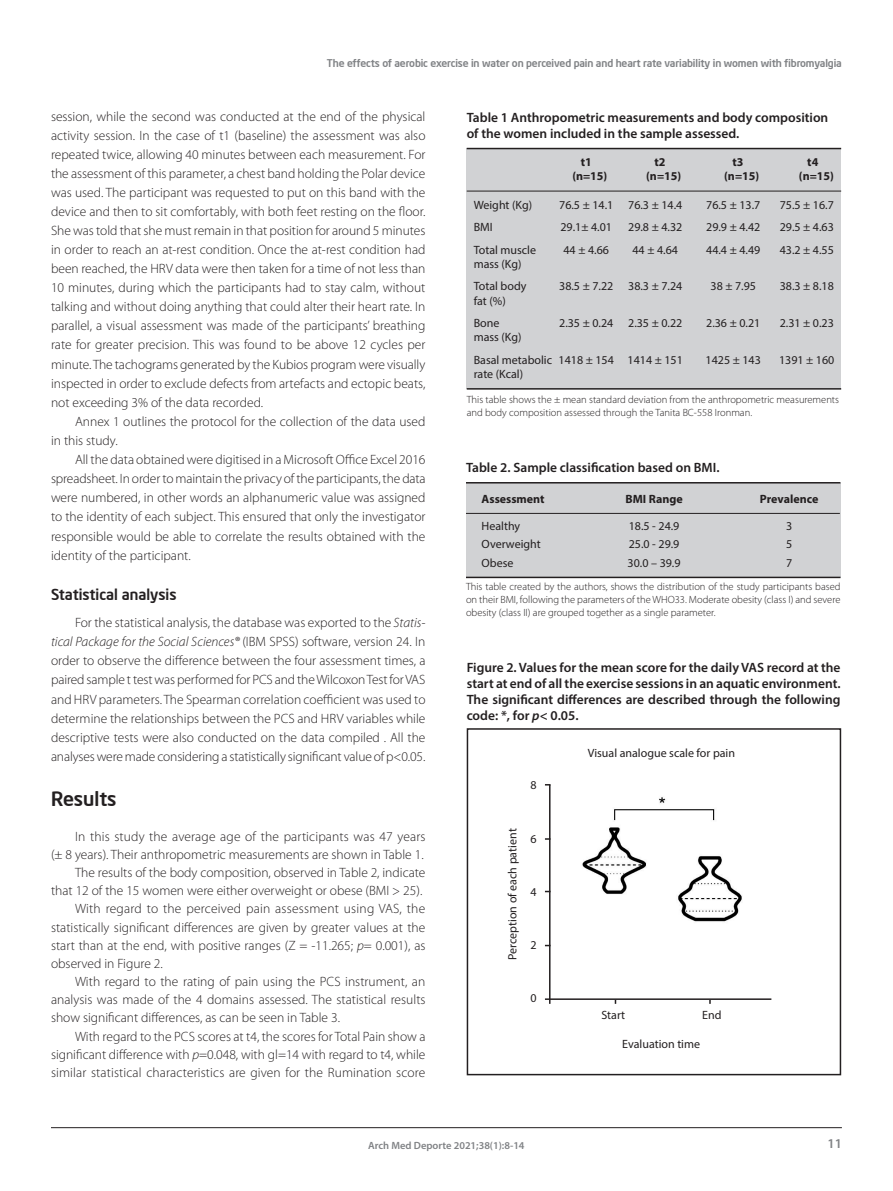
<style>
.page{position:relative;width:893px;height:1191px;background:#fff}
.page>*{position:absolute;margin:0;border:0;box-sizing:border-box;transform-origin:0 0}
.Subtítulo_1{font:500 19.5px "Neo Sans Intel";color:#231f20}
.Subtítulo_2{font:500 15px "Neo Sans Intel";color:#231f20}
.C__de_texto{font:300 13.5px/19px "Myriad Pro";color:#231f20;text-align:justify}
.Titol_Tabla{font:600 13.5px/16.2px "Myriad Pro";color:#231f20;text-align:justify}
.t1{font:600 13.5px "Myriad Pro";color:#808285}
.Taula_OK{font:12px "Myriad Pro";color:#231f20}
.Taula_OK-2{font:700 12px "Myriad Pro";color:#231f20}
.Peu_Taula{font:300 10.5px/12.6px "Myriad Pro";color:#231f20}
.t2{font:500 10.5px "Neo Sans Intel";letter-spacing:-.01em;color:#808285}
.t3{font:600 10.5px "Myriad Pro";color:#808285}
.s1{font-style:italic}
</style>
<div class="page">
<hr style="left:51px;top:1127px;width:791px;height:1px;background:#231f20">
<img style="left:582px;top:797px;width:160px;height:125px">
<hr style="left:549px;top:785px;width:2px;height:218px;background:#231f20">
<hr style="left:545px;top:998px;width:226px;height:2px;background:#231f20">
<div style="left:467px;top:728px;width:374px;height:347px;border:2px solid #231f20"></div>
<div style="left:467px;top:148px;width:374px;height:241px;background:#d1d2d4"></div>
<hr style="left:467px;top:148px;width:374px;height:1px;background:#231f20">
<hr style="left:467px;top:191px;width:374px;height:1px;background:#231f20">
<hr style="left:467px;top:388px;width:374px;height:1px;background:#231f20">
<div style="left:466px;top:483px;width:374px;height:94px;background:#d1d2d4"></div>
<hr style="left:466px;top:482px;width:374px;height:1px;background:#231f20">
<hr style="left:466px;top:513px;width:374px;height:1px;background:#231f20">
<hr style="left:466px;top:576px;width:374px;height:2px;background:#231f20">
<p class="t2" style="left:327px;top:56px;width:516px">The effects of aerobic exercise in water on perceived pain and heart rate variability in women with fibromyalgia</p>
<p class="C__de_texto" style="left:51px;top:107px;width:376px">session, while the second was conducted at the end of the physical activity session. In the case of t1 (baseline) the assessment was also repeated twice, allowing 40 minutes between each measurement. For the assessment of this parameter, a chest band holding the Polar device was used. The participant was requested to put on this band with the device and then to sit comfortably, with both feet resting on the floor.<br>She was told that she must remain in that position for around 5 minutes in order to reach an at-rest condition. Once the at-rest condition had been reached, the HRV data were then taken for a time of not less than 10 minutes, during which the participants had to stay calm, without talking and without doing anything that could alter their heart rate. In parallel, a visual assessment was made of the participants’ breathing rate for greater precision. This was found to be above 12 cycles per minute. The tachograms generated by the Kubios program were visually inspected in order to exclude defects from artefacts and ectopic beats, not exceeding 3% of the data recorded.</p>
<p class="C__de_texto" style="left:51px;top:411px;width:376px;text-indent:24px">Annex 1 outlines the protocol for the collection of the data used in this study.</p>
<p class="C__de_texto" style="left:51px;top:449px;width:376px;text-indent:24px">All the data obtained were digitised in a Microsoft Office Excel 2016 spreadsheet. In order to maintain the privacy of the participants, the data were numbered, in other words an alphanumeric value was assigned to the identity of each subject. This ensured that only the investigator responsible would be able to correlate the results obtained with the identity of the participant.</p>
<p class="Subtítulo_2" style="left:51px;top:585px;width:127px">Statistical analysis</p>
<p class="C__de_texto" style="left:51px;top:613px;width:376px;text-indent:24px">For the statistical analysis, the database was exported to the <span class="s1">Statis&shy;tical Package for the Social Sciences®</span> (IBM SPSS) software, version 24. In order to observe the difference between the four assessment times, a paired sample t test was performed for PCS and the Wilcoxon Test for VAS and HRV parameters. The Spearman correlation coefficient was used to determine the relationships between the PCS and HRV variables while descriptive tests were also conducted on the data compiled . All the analyses were made considering a statistically significant value of p&lt;0.05.</p>
<p class="Subtítulo_1" style="left:51px;top:786px;width:67px">Results</p>
<p class="C__de_texto" style="left:51px;top:827px;width:376px;line-height:18.1px;text-align:right">In this study the average age of the participants was 47 years<br>(± 8 years). Their anthropometric measurements are shown in Table 1.</p>
<p class="C__de_texto" style="left:51px;top:863px;width:376px;line-height:18.1px;text-align:right">The results of the body composition, observed in Table 2, indicate that 12 of the 15 women were either overweight or obese (BMI &gt; 25).</p>
<p class="C__de_texto" style="left:51px;top:899px;width:376px;line-height:18.1px;text-indent:24px">With regard to the perceived pain assessment using VAS, the statistically significant differences are given by greater values at the start than at the end, with positive ranges (Z = -11.265; <span class="s1">p</span>= 0.001), as observed in Figure 2.</p>
<p class="C__de_texto" style="left:51px;top:972px;width:376px;line-height:18.1px;text-indent:24px">With regard to the rating of pain using the PCS instrument, an analysis was made of the 4 domains assessed. The statistical results show significant differences, as can be seen in Table 3.</p>
<p class="C__de_texto" style="left:51px;top:1026px;width:376px;line-height:18.1px;text-indent:24px">With regard to the PCS scores at t4, the scores for Total Pain show a significant difference with <span class="s1">p</span>=0.048, with gl=14 with regard to t4, while similar statistical characteristics are given for the Rumination score</p>
<p class="Titol_Tabla" style="left:467px;top:109px;width:363px">Table 1 Anthropometric measurements and body composition of the women included in the sample assessed.</p>
<p class="Taula_OK-2" style="left:581px;top:154px;width:13px">t1</p>
<p class="Taula_OK-2" style="left:655px;top:154px;width:13px">t2</p>
<p class="Taula_OK-2" style="left:733px;top:154px;width:13px">t3</p>
<p class="Taula_OK-2" style="left:807px;top:154px;width:13px">t4</p>
<p class="Taula_OK-2" style="left:572px;top:168px;width:37px">(n=15)</p>
<p class="Taula_OK-2" style="left:646px;top:168px;width:37px">(n=15)</p>
<p class="Taula_OK-2" style="left:724px;top:168px;width:37px">(n=15)</p>
<p class="Taula_OK-2" style="left:799px;top:168px;width:37px">(n=15)</p>
<p class="Taula_OK" style="left:474px;top:197px;width:60px">Weight (Kg)</p>
<p class="Taula_OK" style="left:559px;top:197px;width:125px">76.5 ± 14.1 76.3 ± 14.4</p>
<p class="Taula_OK" style="left:706px;top:197px;width:56px">76.5 ± 13.7</p>
<p class="Taula_OK" style="left:780px;top:197px;width:56px">75.5 ± 16.7</p>
<p class="Taula_OK" style="left:474px;top:220px;width:21px">BMI</p>
<p class="Taula_OK" style="left:560px;top:220px;width:53px">29.1± 4.01</p>
<p class="Taula_OK" style="left:628px;top:220px;width:56px">29.8 ± 4.32</p>
<p class="Taula_OK" style="left:706px;top:220px;width:56px">29.9 ± 4.42</p>
<p class="Taula_OK" style="left:780px;top:220px;width:56px">29.5 ± 4.63</p>
<p class="Taula_OK" style="left:474px;top:242px;width:64px">Total muscle</p>
<p class="Taula_OK" style="left:563px;top:242px;width:47px">44 ± 4.66</p>
<p class="Taula_OK" style="left:632px;top:242px;width:47px">44 ± 4.64</p>
<p class="Taula_OK" style="left:706px;top:242px;width:56px">44.4 ± 4.49</p>
<p class="Taula_OK" style="left:780px;top:242px;width:56px">43.2 ± 4.55</p>
<p class="Taula_OK" style="left:474px;top:256px;width:49px">mass (Kg)</p>
<p class="Taula_OK" style="left:474px;top:279px;width:54px">Total body</p>
<p class="Taula_OK" style="left:559px;top:279px;width:125px">38.5 ± 7.22 38.3 ± 7.24</p>
<p class="Taula_OK" style="left:710px;top:279px;width:47px">38 ± 7.95</p>
<p class="Taula_OK" style="left:780px;top:279px;width:56px">38.3 ± 8.18</p>
<p class="Taula_OK" style="left:474px;top:293px;width:34px">fat (%)</p>
<p class="Taula_OK" style="left:474px;top:316px;width:27px">Bone</p>
<p class="Taula_OK" style="left:559px;top:316px;width:125px">2.35 ± 0.24 2.35 ± 0.22</p>
<p class="Taula_OK" style="left:706px;top:316px;width:56px">2.36 ± 0.21</p>
<p class="Taula_OK" style="left:780px;top:316px;width:56px">2.31 ± 0.23</p>
<p class="Taula_OK" style="left:474px;top:330px;width:49px">mass (Kg)</p>
<p class="Taula_OK" style="left:474px;top:352px;width:211px">Basal metabolic 1418 ± 154 1414 ± 151</p>
<p class="Taula_OK" style="left:706px;top:352px;width:57px">1425 ± 143</p>
<p class="Taula_OK" style="left:779px;top:352px;width:57px">1391 ± 160</p>
<p class="Taula_OK" style="left:474px;top:366px;width:51px">rate (Kcal)</p>
<p class="Peu_Taula" style="left:467px;top:393px;width:374px">This table shows the ± mean standard deviation from the anthropometric measurements and body composition assessed through the Tanita BC-558 Ironman.</p>
<p class="Titol_Tabla" style="left:466px;top:458px;width:255px">Table 2. Sample classification based on BMI.</p>
<p class="Taula_OK-2" style="left:482px;top:491px;width:65px">Assessment</p>
<p class="Taula_OK-2" style="left:626px;top:491px;width:59px">BMI Range</p>
<p class="Taula_OK-2" style="left:760px;top:491px;width:60px">Prevalence</p>
<p class="Taula_OK" style="left:482px;top:518px;width:40px">Healthy</p>
<p class="Taula_OK" style="left:629px;top:518px;width:52px">18.5 - 24.9</p>
<p class="Taula_OK" style="left:786px;top:518px;width:8px">3</p>
<p class="Taula_OK" style="left:482px;top:537px;width:61px">Overweight</p>
<p class="Taula_OK" style="left:629px;top:537px;width:52px">25.0 - 29.9</p>
<p class="Taula_OK" style="left:786px;top:537px;width:8px">5</p>
<p class="Taula_OK" style="left:482px;top:555px;width:33px">Obese</p>
<p class="Taula_OK" style="left:628px;top:555px;width:54px">30.0 – 39.9</p>
<p class="Taula_OK" style="left:786px;top:555px;width:8px">7</p>
<p class="Peu_Taula" style="left:466px;top:580px;width:376px;text-align:justify">This table created by the authors, shows the distribution of the study participants based on their BMI, following the parameters of the WHO33. Moderate obesity (class I) and severe obesity (class II) are grouped together as a single parameter.</p>
<p class="Titol_Tabla" style="left:467px;top:658px;width:375px">Figure 2. Values for the mean score for the daily VAS record at the start at end of all the exercise sessions in an aquatic environment.<br>The significant differences are described through the following code: *, for <span class="s1">p</span>&lt; 0.05.</p>
<p class="Taula_OK" style="left:530px;top:778px;width:8px">8</p>
<p class="Taula_OK" style="left:505px;top:960px;width:133px;rotate:-90deg">Perception of each patient</p>
<p class="Taula_OK" style="left:530px;top:831px;width:8px">6</p>
<p class="Taula_OK" style="left:530px;top:884px;width:8px">4</p>
<p class="Taula_OK" style="left:530px;top:937px;width:8px">2</p>
<p class="Taula_OK" style="left:530px;top:991px;width:8px">0</p>
<p class="Taula_OK" style="left:588px;top:745px;width:149px">Visual analogue scale for pain</p>
<p class="Taula_OK" style="left:601px;top:1007px;width:25px">Start</p>
<p class="Taula_OK" style="left:702px;top:1007px;width:21px">End</p>
<p class="Taula_OK" style="left:622px;top:1036px;width:79px">Evaluation time</p>
<p class="t3" style="left:368px;top:1138px;width:158px">Arch Med Deporte 2021;38(1):8-14</p>
<p class="t1" style="left:827px;top:1135px;width:16px">11</p>
</div>
